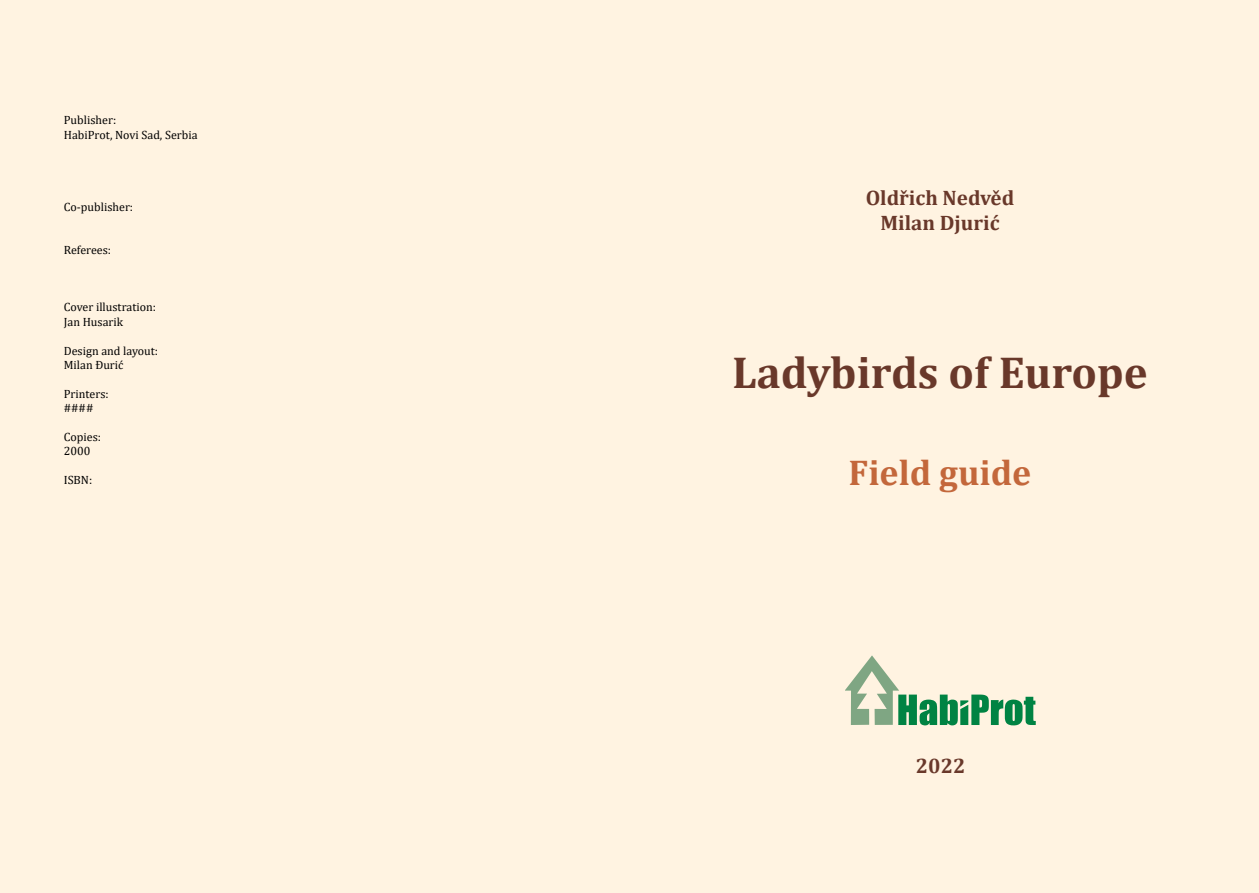
<style>
.page{position:relative;width:1259px;height:893px;background:#fff}
.page>*{position:absolute;margin:0;border:0;box-sizing:border-box;transform-origin:0 0}
.t1{font:700 45px "Cambria";color:#69382a}
.t2{font:700 36px "Cambria";color:#c3673b}
.t3{font:700 21px/25.2px "Cambria";color:#69382a;text-align:center}
.t4{font:12px/14.4px "Cambria";color:#000}
</style>
<div class="page">
<div style="left:629px;top:0;width:630px;height:893px;background:#fff3e1"></div>
<div style="left:0;top:0;width:629px;height:893px;background:#fff3e1"></div>
<svg style="left:845px;top:655px;width:190px;height:70px"></svg>
<p class="t4" style="left:64px;top:113px;width:135px">Publisher:<br>HabiProt, Novi Sad, Serbia</p>
<p class="t4" style="left:64px;top:199px;width:71px">Co-publisher:</p>
<p class="t4" style="left:64px;top:242px;width:49px">Referees:</p>
<p class="t4" style="left:64px;top:300px;width:94px">Cover illustration:<br>Jan Husarik</p>
<p class="t4" style="left:64px;top:343px;width:96px">Design and layout:<br>Milan Đurić</p>
<p class="t4" style="left:64px;top:386px;width:46px">Printers: ####</p>
<p class="t4" style="left:64px;top:430px;width:39px">Copies:<br>2000</p>
<p class="t4" style="left:64px;top:473px;width:30px">ISBN:</p>
<h3 class="t3" style="left:865px;top:184px;width:150px">Oldřich Nedvěd<br>Milan Djurić</h3>
<h1 class="t1" style="left:732px;top:340px;width:417px">Ladybirds of Europe</h1>
<h2 class="t2" style="left:848px;top:447px;width:184px">Field guide</h2>
<h3 class="t3" style="left:916px;top:753px;width:51px">2022</h3>
</div>
